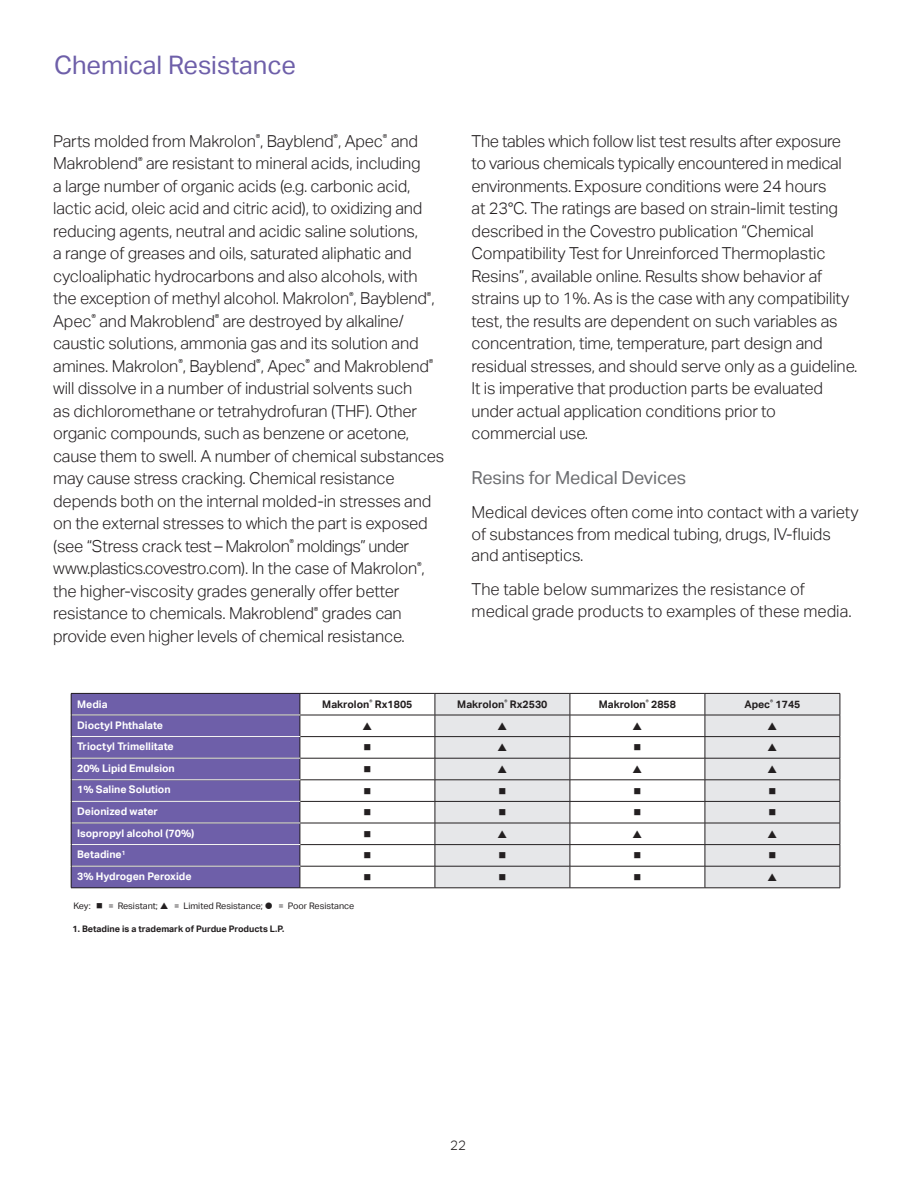
<style>
.page{position:relative;width:918px;height:1188px;background:#fff}
.page>*{position:absolute;margin:0;border:0;box-sizing:border-box;transform-origin:0 0}
.t1{font:25.5px "Aktiv Grotesk";color:#6e5fa9}
.t2{font:18px "Aktiv Grotesk";letter-spacing:-.01em;color:#6c6d70}
.t3{font:300 16.5px/22.5px "Aktiv Grotesk";letter-spacing:-.01em;color:#231f20}
.t4{font:300 13.5px "Aktiv Grotesk";color:#231f20}
.t5{font:700 10.5px "Aktiv Grotesk";color:#fff}
.t6{font:700 10.5px "Aktiv Grotesk";color:#231f20}
.t7{font:10.5px "Wingdings";color:#231f20}
.t8{font:9px "Aktiv Grotesk";color:#231f20}
.t9{font:700 9px "Aktiv Grotesk";color:#231f20}
</style>
<div class="page">
<div style="left:71px;top:693px;width:229px;height:195px;background:#6e5fa9"></div>
<svg style="left:436px;top:694px;width:404px;height:194px;fill:#e6e7e9"></svg>
<hr style="left:71px;top:693px;width:229px;height:1px;background:#231f20">
<hr style="left:300px;top:693px;width:135px;height:1px;background:#231f20">
<hr style="left:435px;top:693px;width:135px;height:1px;background:#231f20">
<hr style="left:570px;top:693px;width:135px;height:1px;background:#231f20">
<hr style="left:705px;top:693px;width:135px;height:1px;background:#231f20">
<hr style="left:300px;top:715px;width:135px;height:1px;background:#231f20">
<hr style="left:435px;top:715px;width:135px;height:1px;background:#231f20">
<hr style="left:570px;top:715px;width:135px;height:1px;background:#231f20">
<hr style="left:705px;top:715px;width:135px;height:1px;background:#231f20">
<hr style="left:300px;top:736px;width:135px;height:1px;background:#231f20">
<hr style="left:435px;top:736px;width:135px;height:1px;background:#231f20">
<hr style="left:570px;top:736px;width:135px;height:1px;background:#231f20">
<hr style="left:705px;top:736px;width:135px;height:1px;background:#231f20">
<hr style="left:300px;top:758px;width:135px;height:1px;background:#231f20">
<hr style="left:435px;top:758px;width:135px;height:1px;background:#231f20">
<hr style="left:570px;top:758px;width:135px;height:1px;background:#231f20">
<hr style="left:705px;top:758px;width:135px;height:1px;background:#231f20">
<hr style="left:71px;top:780px;width:229px;height:1px;background:#231f20">
<hr style="left:300px;top:780px;width:135px;height:1px;background:#231f20">
<hr style="left:435px;top:780px;width:135px;height:1px;background:#231f20">
<hr style="left:570px;top:780px;width:135px;height:1px;background:#231f20">
<hr style="left:705px;top:780px;width:135px;height:1px;background:#231f20">
<hr style="left:300px;top:801px;width:135px;height:1px;background:#231f20">
<hr style="left:435px;top:801px;width:135px;height:1px;background:#231f20">
<hr style="left:570px;top:801px;width:135px;height:1px;background:#231f20">
<hr style="left:705px;top:801px;width:135px;height:1px;background:#231f20">
<hr style="left:300px;top:823px;width:135px;height:1px;background:#231f20">
<hr style="left:435px;top:823px;width:135px;height:1px;background:#231f20">
<hr style="left:570px;top:823px;width:135px;height:1px;background:#231f20">
<hr style="left:705px;top:823px;width:135px;height:1px;background:#231f20">
<hr style="left:300px;top:844px;width:135px;height:1px;background:#231f20">
<hr style="left:435px;top:844px;width:135px;height:1px;background:#231f20">
<hr style="left:570px;top:844px;width:135px;height:1px;background:#231f20">
<hr style="left:705px;top:844px;width:135px;height:1px;background:#231f20">
<svg style="left:71px;top:694px;width:1px;height:194px"></svg>
<hr style="left:300px;top:866px;width:135px;height:1px;background:#231f20">
<svg style="left:300px;top:694px;width:1px;height:194px"></svg>
<hr style="left:435px;top:866px;width:135px;height:1px;background:#231f20">
<svg style="left:435px;top:694px;width:1px;height:194px"></svg>
<hr style="left:570px;top:866px;width:135px;height:1px;background:#231f20">
<svg style="left:570px;top:694px;width:1px;height:194px"></svg>
<hr style="left:705px;top:866px;width:135px;height:1px;background:#231f20">
<svg style="left:705px;top:694px;width:1px;height:194px"></svg>
<svg style="left:840px;top:694px;width:1px;height:194px"></svg>
<hr style="left:71px;top:888px;width:229px;height:1px;background:#231f20">
<hr style="left:300px;top:888px;width:135px;height:1px;background:#231f20">
<hr style="left:435px;top:888px;width:135px;height:1px;background:#231f20">
<hr style="left:570px;top:888px;width:135px;height:1px;background:#231f20">
<hr style="left:705px;top:888px;width:135px;height:1px;background:#231f20">
<hr style="left:72px;top:715px;width:228px;height:1px;background:#fff">
<hr style="left:72px;top:736px;width:228px;height:1px;background:#fff">
<hr style="left:72px;top:758px;width:228px;height:1px;background:#fff">
<hr style="left:72px;top:779px;width:228px;height:1px;background:#fff">
<hr style="left:72px;top:801px;width:228px;height:1px;background:#fff">
<hr style="left:72px;top:823px;width:228px;height:1px;background:#fff">
<hr style="left:72px;top:844px;width:228px;height:1px;background:#fff">
<hr style="left:72px;top:866px;width:228px;height:1px;background:#fff">
<svg style="left:498px;top:722px;width:9px;height:8px"></svg>
<svg style="left:633px;top:722px;width:9px;height:8px"></svg>
<svg style="left:768px;top:722px;width:9px;height:8px"></svg>
<svg style="left:498px;top:744px;width:9px;height:7px"></svg>
<svg style="left:768px;top:744px;width:9px;height:7px"></svg>
<svg style="left:498px;top:765px;width:9px;height:8px"></svg>
<svg style="left:633px;top:765px;width:9px;height:8px"></svg>
<svg style="left:768px;top:765px;width:9px;height:8px"></svg>
<svg style="left:498px;top:830px;width:9px;height:8px"></svg>
<svg style="left:633px;top:830px;width:9px;height:8px"></svg>
<svg style="left:768px;top:830px;width:9px;height:8px"></svg>
<svg style="left:768px;top:873px;width:9px;height:8px"></svg>
<p class="t1" style="left:54px;top:50px;width:244px">Chemical Resistance</p>
<p class="t3" style="left:53px;top:130px;width:393px">Parts molded from Makrolon<sup>®</sup>, Bayblend<sup>®</sup>, Apec<sup>®</sup> and Makroblend<sup>®</sup> are resistant to mineral acids, including<br>a large number of organic acids (e.g. carbonic acid, lactic acid, oleic acid and citric acid), to oxidizing and reducing agents, neutral and acidic saline solutions,<br>a range of greases and oils, saturated aliphatic and cycloaliphatic hydrocarbons and also alcohols, with the exception of methyl alcohol. Makrolon<sup>®</sup>, Bayblend<sup>®</sup>, Apec<sup>®</sup> and Makroblend<sup>®</sup> are destroyed by alkaline/ caustic solutions, ammonia gas and its solution and amines. Makrolon<sup>®</sup>, Bayblend<sup>®</sup>, Apec<sup>®</sup> and Makroblend<sup>® </sup>will dissolve in a number of industrial solvents such<br>as dichloromethane or tetrahydrofuran (THF). Other organic compounds, such as benzene or acetone, cause them to swell. A number of chemical substances may cause stress cracking. Chemical resistance depends both on the internal molded-in stresses and on the external stresses to which the part is exposed (see “Stress crack test – Makrolon<sup>®</sup> moldings” under www.plastics.covestro.com). In the case of Makrolon<sup>®</sup>, the higher-viscosity grades generally offer better resistance to chemicals. Makroblend<sup>®</sup> grades can provide even higher levels of chemical resistance.</p>
<p class="t3" style="left:472px;top:130px;width:387px">The tables which follow list test results after exposure to various chemicals typically encountered in medical environments. Exposure conditions were 24 hours<br>at 23°C. The ratings are based on strain-limit testing described in the Covestro publication “Chemical Compatibility Test for Unreinforced Thermoplastic Resins”, available online. Results show behavior af strains up to 1%. As is the case with any compatibility test, the results are dependent on such variables as concentration, time, temperature, part design and residual stresses, and should serve only as a guideline.<br>It is imperative that production parts be evaluated under actual application conditions prior to</p>
<p class="t3" style="left:472px;top:422px;width:118px">commercial use.</p>
<p class="t2" style="left:472px;top:468px;width:216px">Resins for Medical Devices</p>
<p class="t3" style="left:472px;top:501px;width:389px">Medical devices often come into contact with a variety of substances from medical tubing, drugs, IV-fluids</p>
<p class="t3" style="left:472px;top:544px;width:113px">and antiseptics.</p>
<p class="t3" style="left:472px;top:578px;width:382px">The table below summarizes the resistance of medical grade products to examples of these media.</p>
<p class="t5" style="left:77px;top:698px;width:32px">Media</p>
<p class="t6" style="left:322px;top:698px;width:92px">Makrolon<sup>®</sup> Rx1805</p>
<p class="t6" style="left:457px;top:698px;width:92px">Makrolon<sup>®</sup> Rx2530</p>
<p class="t6" style="left:599px;top:698px;width:79px">Makrolon<sup>®</sup> 2858</p>
<p class="t6" style="left:744px;top:698px;width:58px">Apec<sup>®</sup> 1745</p>
<p class="t5" style="left:77px;top:719px;width:87px">Dioctyl Phthalate</p>
<p class="t5" style="left:77px;top:740px;width:98px">Trioctyl Trimellitate</p>
<p class="t7" style="left:363px;top:742px;width:9px">■</p>
<p class="t7" style="left:633px;top:742px;width:9px">■</p>
<p class="t5" style="left:77px;top:762px;width:99px">20% Lipid Emulsion</p>
<p class="t7" style="left:363px;top:764px;width:9px">■</p>
<p class="t5" style="left:77px;top:784px;width:95px">1% Saline Solution</p>
<p class="t7" style="left:363px;top:785px;width:9px">■</p>
<p class="t7" style="left:498px;top:785px;width:9px">■</p>
<p class="t7" style="left:633px;top:785px;width:9px">■</p>
<p class="t7" style="left:768px;top:785px;width:9px">■</p>
<p class="t5" style="left:77px;top:805px;width:82px">Deionized water</p>
<p class="t7" style="left:363px;top:807px;width:9px">■</p>
<p class="t7" style="left:498px;top:807px;width:9px">■</p>
<p class="t7" style="left:633px;top:807px;width:9px">■</p>
<p class="t7" style="left:768px;top:807px;width:9px">■</p>
<p class="t5" style="left:77px;top:827px;width:119px">Isopropyl alcohol (70%)</p>
<p class="t7" style="left:363px;top:828px;width:9px">■</p>
<p class="t5" style="left:77px;top:848px;width:50px">Betadine<sup>1</sup></p>
<p class="t7" style="left:363px;top:850px;width:9px">■</p>
<p class="t7" style="left:498px;top:850px;width:9px">■</p>
<p class="t7" style="left:633px;top:850px;width:9px">■</p>
<p class="t7" style="left:768px;top:850px;width:9px">■</p>
<p class="t5" style="left:77px;top:870px;width:116px">3% Hydrogen Peroxide</p>
<p class="t7" style="left:363px;top:872px;width:9px">■</p>
<p class="t7" style="left:498px;top:872px;width:9px">■</p>
<p class="t7" style="left:633px;top:872px;width:9px">■</p>
<p class="t8" style="left:73px;top:900px;width:86px">Key: ■ = Resistant;</p>
<p class="t8" style="left:174px;top:900px;width:90px">= Limited Resistance;</p>
<p class="t8" style="left:278px;top:900px;width:77px">= Poor Resistance</p>
<p class="t9" style="left:72px;top:924px;width:213px">1. Betadine is a trademark of Purdue Products L.P.</p>
<p class="t4" style="left:450px;top:1138px;width:17px">22</p>
</div>
